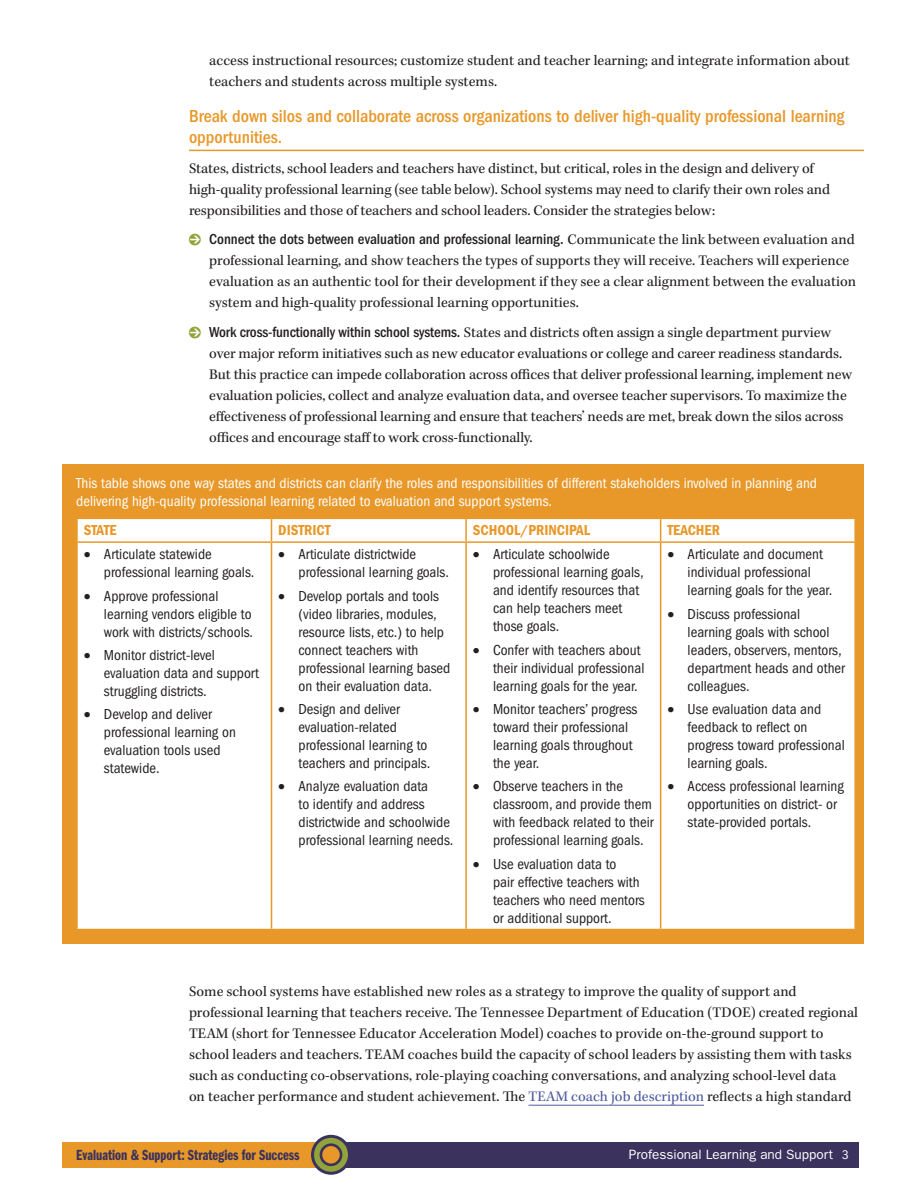
<style>
.page{position:relative;width:918px;height:1188px;background:#fff}
.page>*{position:absolute;margin:0;border:0;box-sizing:border-box;transform-origin:0 0}
.B_head{font:500 condensed 18px/21px "ITC Franklin Gothic Std";color:#e89829}
.t1{font:15.15px "ITC Franklin Gothic Std Dm Cp";color:#3b325d}
.t2{font:condensed 15px/18px "ITC Franklin Gothic Std";color:#231f20}
.bullet{font:15px/21px "Kepler Std";letter-spacing:-.005em;color:#231f20}
.Body{font:15px/21px "Kepler Std";color:#231f20}
.sidebar_body{font:condensed 15px/18px "ITC Franklin Gothic Std";color:#fff}
.sidebar_body-2{font:15px "ITC Franklin Gothic Std Dm Cd";color:#e89829}
.t3{font:13.5px "ITC Franklin Gothic Std";color:#fff}
.s1{font-family:"Pointers";color:#91a33a}
.s2{font-family:"ITC Franklin Gothic Std";font-weight:500;font-stretch:condensed}
.s3{color:#4d5a9e}
.s4{font-stretch:condensed;font-size:12.9px}
</style>
<div class="page">
<div style="left:833px;top:1142px;width:25px;height:25px;background:#3b325d"></div>
<div style="left:319px;top:1142px;width:514px;height:25px;background:#3b325d"></div>
<div style="left:63px;top:1142px;width:276px;height:25px;background:#e89829"></div>
<svg style="left:313px;top:1136px;width:36px;height:37px"></svg>
<div style="left:311px;top:1135px;width:40px;height:40px;border:3px solid #3b325d;border-radius:50%"></div>
<div style="left:321px;top:1145px;width:20px;height:20px;background:#e89829;border-radius:50%"></div>
<div style="left:320px;top:1143px;width:22px;height:23px;border:3px solid #3b325d;border-radius:50%"></div>
<hr style="left:189px;top:150px;width:675px;height:1px;background:#e89829">
<hr style="left:529px;top:1105px;width:175px;height:1px;background:#4d5a9e">
<div style="left:63px;top:464px;width:801px;height:480px;background:#e89829"></div>
<div style="left:78px;top:519px;width:776px;height:410px;background:#fff"></div>
<svg style="left:271px;top:519px;width:1px;height:22px"></svg>
<hr style="left:465px;top:519px;width:2px;height:22px;background:#e89829">
<svg style="left:660px;top:519px;width:1px;height:22px"></svg>
<hr style="left:76px;top:541px;width:196px;height:2px;background:#e89829">
<hr style="left:272px;top:541px;width:194px;height:2px;background:#e89829">
<hr style="left:271px;top:543px;width:1px;height:386px;background:#e89829">
<hr style="left:466px;top:541px;width:195px;height:2px;background:#e89829">
<hr style="left:465px;top:543px;width:2px;height:386px;background:#e89829">
<hr style="left:661px;top:541px;width:195px;height:2px;background:#e89829">
<hr style="left:660px;top:543px;width:1px;height:386px;background:#e89829">
<p class="bullet" style="left:209px;top:50px;width:642px">access instructional resources; customize student and teacher learning; and integrate information about teachers and students across multiple systems.</p>
<p class="B_head" style="left:189px;top:106px;width:657px">Break down silos and collaborate across organizations to deliver high-quality professional learning opportunities.</p>
<p class="Body" style="left:189px;top:158px;width:643px">States, districts, school leaders and teachers have distinct, but critical, roles in the design and delivery of high-quality professional learning (see table below). School systems may need to clarify their own roles and responsibilities and those of teachers and school leaders. Consider the strategies below:</p>
<p class="bullet" style="left:209px;top:230px;width:648px;text-indent:-20px"><span class="s1">0</span> <span class="s2">Connect the dots between evaluation and professional learning.</span> Communicate the link between evaluation and professional learning, and show teachers the types of supports they will receive. Teachers will experience evaluation as an authentic tool for their development if they see a clear alignment between the evaluation system and high-quality professional learning opportunities.</p>
<p class="bullet" style="left:209px;top:322px;width:644px;text-indent:-20px"><span class="s1">0</span> <span class="s2">Work cross-functionally within school systems.</span> States and districts often assign a single department purview over major reform initiatives such as new educator evaluations or college and career readiness standards.<br>But this practice can impede collaboration across offices that deliver professional learning, implement new evaluation policies, collect and analyze evaluation data, and oversee teacher supervisors. To maximize the effectiveness of professional learning and ensure that teachers’ needs are met, break down the silos across offices and encourage staff to work cross-functionally.</p>
<p class="sidebar_body" style="left:76px;top:474px;width:742px">This table shows one way states and districts can clarify the roles and responsibilities of different stakeholders involved in planning and delivering high-quality professional learning related to evaluation and support systems.</p>
<p class="sidebar_body-2" style="left:84px;top:522px;width:35px">STATE</p>
<p class="sidebar_body-2" style="left:278px;top:522px;width:54px">DISTRICT</p>
<p class="sidebar_body-2" style="left:473px;top:522px;width:119px">SCHOOL/PRINCIPAL</p>
<p class="sidebar_body-2" style="left:667px;top:522px;width:54px">TEACHER</p>
<p class="t2" style="left:104px;top:545px;width:152px;text-indent:-20px">• Articulate statewide professional learning goals.</p>
<p class="t2" style="left:104px;top:587px;width:151px;text-indent:-20px">• Approve professional learning vendors eligible to work with districts/schools.</p>
<p class="t2" style="left:104px;top:646px;width:156px;text-indent:-20px">• Monitor district-level evaluation data and support struggling districts.</p>
<p class="t2" style="left:104px;top:706px;width:133px;text-indent:-20px">• Develop and deliver professional learning on evaluation tools used statewide.</p>
<p class="t2" style="left:299px;top:545px;width:152px;text-indent:-20px">• Articulate districtwide professional learning goals.</p>
<p class="t2" style="left:299px;top:587px;width:153px;text-indent:-20px">• Develop portals and tools (video libraries, modules, resource lists, etc.) to help connect teachers with professional learning based on their evaluation data.</p>
<p class="t2" style="left:299px;top:700px;width:133px;text-indent:-20px">• Design and deliver evaluation-related professional learning to teachers and principals.</p>
<p class="t2" style="left:299px;top:778px;width:156px;text-indent:-20px">• Analyze evaluation data<br>to identify and address districtwide and schoolwide professional learning needs.</p>
<p class="t2" style="left:493px;top:545px;width:152px;text-indent:-20px">• Articulate schoolwide professional learning goals, and identify resources that can help teachers meet those goals.</p>
<p class="t2" style="left:493px;top:641px;width:153px;text-indent:-20px">• Confer with teachers about their individual professional learning goals for the year.</p>
<p class="t2" style="left:493px;top:700px;width:146px;text-indent:-20px">• Monitor teachers’ progress toward their professional learning goals throughout the year.</p>
<p class="t2" style="left:493px;top:778px;width:162px;text-indent:-20px">• Observe teachers in the classroom, and provide them with feedback related to their professional learning goals.</p>
<p class="t2" style="left:493px;top:855px;width:153px;text-indent:-20px">• Use evaluation data to<br>pair effective teachers with teachers who need mentors or additional support.</p>
<p class="t2" style="left:688px;top:545px;width:146px;text-indent:-20px">• Articulate and document individual professional learning goals for the year.</p>
<p class="t2" style="left:688px;top:605px;width:159px;text-indent:-20px">• Discuss professional learning goals with school leaders, observers, mentors, department heads and other colleagues.</p>
<p class="t2" style="left:688px;top:700px;width:159px;text-indent:-20px">• Use evaluation data and feedback to reflect on progress toward professional learning goals.</p>
<p class="t2" style="left:688px;top:778px;width:158px;text-indent:-20px">• Access professional learning opportunities on district- or state-provided portals.</p>
<p class="Body" style="left:189px;top:982px;width:671px">Some school systems have established new roles as a strategy to improve the quality of support and professional learning that teachers receive. The Tennessee Department of Education (TDOE) created regional TEAM (short for Tennessee Educator Acceleration Model) coaches to provide on-the-ground support to school leaders and teachers. TEAM coaches build the capacity of school leaders by assisting them with tasks such as conducting co-observations, role-playing coaching conversations, and analyzing school-level data<br>on teacher performance and student achievement. The <span class="s3">TEAM coach job description</span> reflects a high standard</p>
<p class="t1" style="left:76px;top:1146px;width:225px">Evaluation &amp; Support: Strategies for Success</p>
<p class="t3" style="left:629px;top:1147px;width:221px">Professional Learning and Support <span class="s4">3</span></p>
</div>
